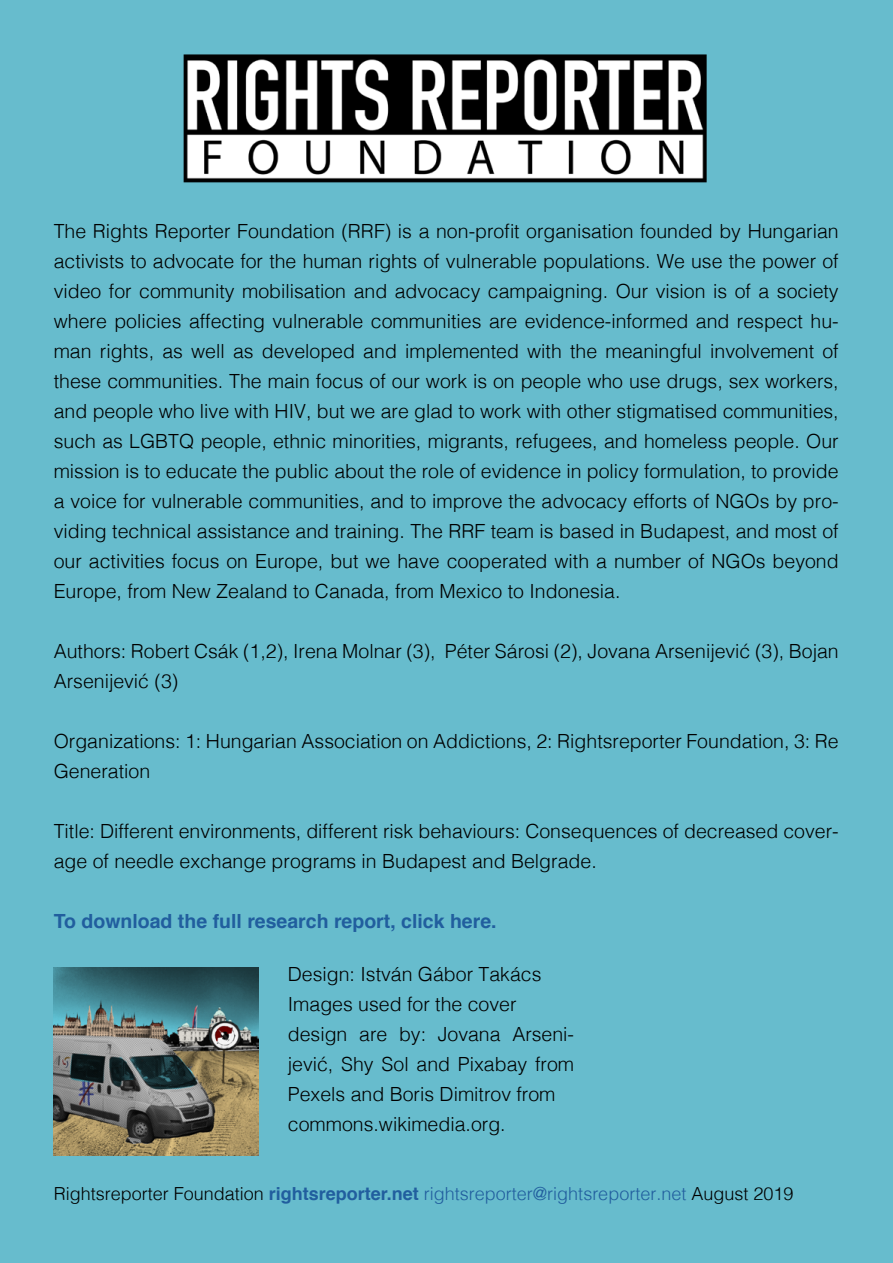
<style>
.page{position:relative;width:893px;height:1263px;background:#67bccd}
.page>*{position:absolute;margin:0;border:0;box-sizing:border-box;transform-origin:0 0}
.t1{font:300 19.5px/30px "Helvetica";color:#000}
.t2{font:700 19.5px "Helvetica";color:#215e9e}
.t3{font:300 18px "Helvetica";color:#000}
.s1{font-weight:700;color:#215e9e}
.s2{color:#215e9e}
</style>
<div class="page">
<img style="left:183px;top:54px;width:524px;height:129px">
<img style="left:54px;top:967px;width:204px;height:189px">
<p class="t1" style="left:54px;top:215px;width:786px;text-align:justify">The Rights Reporter Foundation (RRF) is a non-profit organisation founded by Hungarian activists to advocate for the human rights of vulnerable populations. We use the power of video for community mobilisation and advocacy campaigning. Our vision is of a society where policies affecting vulnerable communities are evidence-informed and respect hu&shy;man rights, as well as developed and implemented with the meaningful involvement of these communities. The main focus of our work is on people who use drugs, sex workers, and people who live with HIV, but we are glad to work with other stigmatised communities, such as LGBTQ people, ethnic minorities, migrants, refugees, and homeless people. Our mission is to educate the public about the role of evidence in policy formulation, to provide a voice for vulnerable communities, and to improve the advocacy efforts of NGOs by pro&shy;viding technical assistance and training. The RRF team is based in Budapest, and most of our activities focus on Europe, but we have cooperated with a number of NGOs beyond Europe, from New Zealand to Canada, from Mexico to Indonesia.</p>
<p class="t1" style="left:54px;top:634px;width:786px">Authors: Robert Csák (1,2), Irena Molnar (3), Péter Sárosi (2), Jovana Arsenijević (3), Bojan<br>Arsenijević (3)</p>
<p class="t1" style="left:54px;top:724px;width:786px">Organizations: 1: Hungarian Association on Addictions, 2: Rightsreporter Foundation, 3: Re<br>Generation</p>
<p class="t1" style="left:54px;top:814px;width:786px">Title: Different environments, different risk behaviours: Consequences of decreased cover&shy;age of needle exchange programs in Budapest and Belgrade.</p>
<p class="t2" style="left:54px;top:905px;width:444px">To download the full research report, click here.</p>
<p class="t1" style="left:288px;top:957px;width:288px">Design: István Gábor Takács<br>Images used for the cover design are by: Jovana Arseni&shy;jević, Shy Sol and Pixabay from<br>Pexels and Boris Dimitrov from commons.wikimedia.org.</p>
<p class="t3" style="left:54px;top:1178px;width:741px">Rightsreporter Foundation <span class="s1">rightsreporter.net</span> <span class="s2">rightsreporter@rightsreporter.net</span> August 2019</p>
</div>
